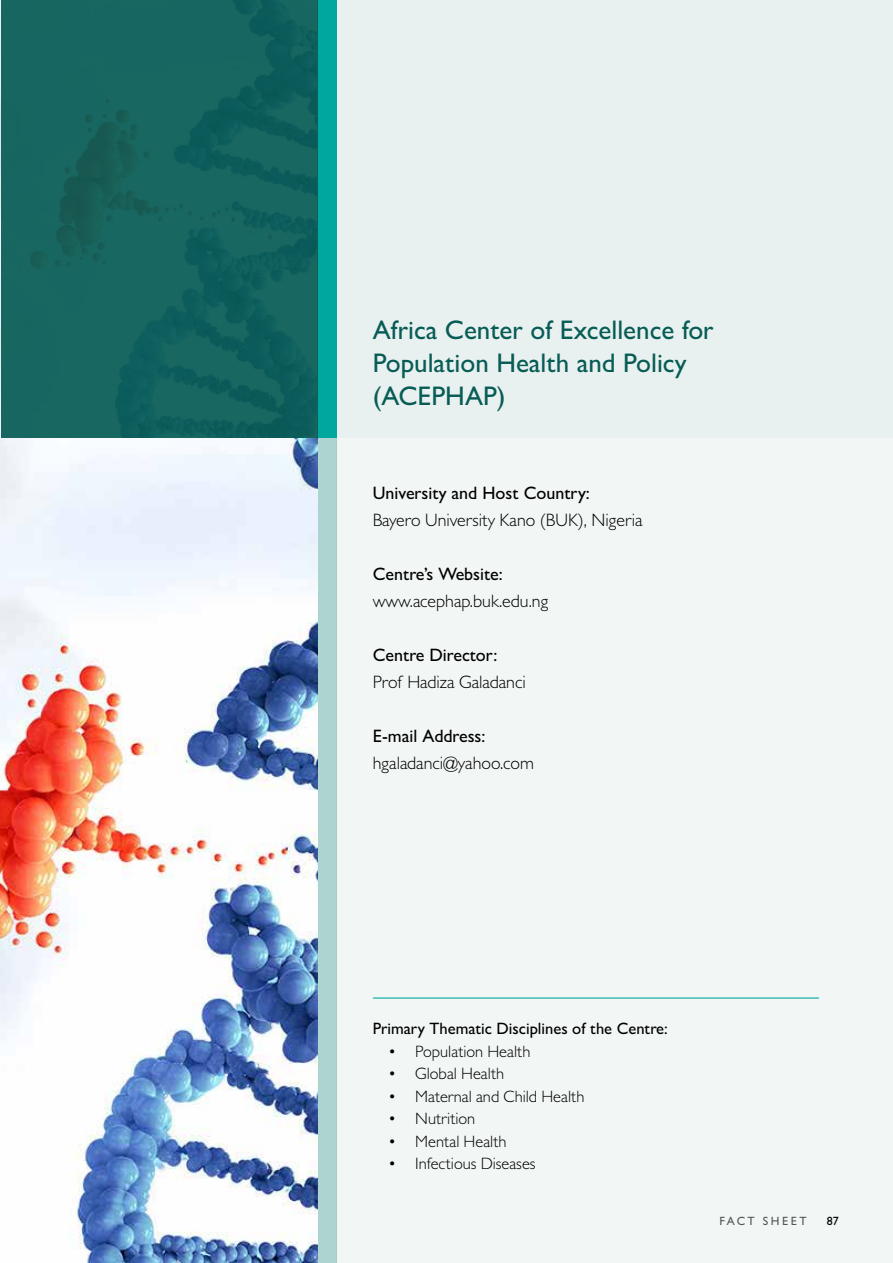
<style>
.page{position:relative;width:893px;height:1263px;background:#fff}
.page>*{position:absolute;margin:0;border:0;box-sizing:border-box;transform-origin:0 0}
.t1{font:500 27px/33px "Gill Sans MT Pro";color:#085c56}
.t2{font:300 18px "Gill Sans MT Pro";color:#000}
.t3{font:500 18px "Gill Sans MT Pro";color:#000}
.t4{font:300 16.5px "Gill Sans MT Pro";color:#000}
.t5{font:500 16.5px "Gill Sans MT Pro";color:#000}
.t6{font:500 12px "Gill Sans MT Pro";letter-spacing:.2em;color:#58595b}
.t7{font:500 12px "Gill Sans MT Pro";color:#000}
</style>
<div class="page">
<div style="left:317px;top:438px;width:20px;height:825px;background:#add4d1"></div>
<img style="left:1px;top:438px;width:316px;height:825px">
<div style="left:337px;top:438px;width:556px;height:825px;background:#f2f7f6"></div>
<div style="left:337px;top:0;width:556px;height:438px;background:#e8f1f0"></div>
<div style="left:317px;top:0;width:20px;height:438px;background:#00a79e"></div>
<div style="left:1px;top:0;width:316px;height:438px;background:linear-gradient(to right,#1a6660,#11615d)"></div>
<hr style="left:373px;top:997px;width:446px;height:1px;background:#00a79e">
<h1 class="t1" style="left:373px;top:314px;width:342px">Africa Center of Excellence for<br>Population Health and Policy (ACEPHAP)</h1>
<p class="t3" style="left:373px;top:482px;width:219px">University and Host Country:</p>
<p class="t2" style="left:373px;top:509px;width:271px">Bayero University Kano (BUK), Nigeria</p>
<p class="t3" style="left:373px;top:563px;width:132px">Centre’s Website:</p>
<p class="t2" style="left:373px;top:590px;width:177px">www.acephap.buk.edu.ng</p>
<p class="t3" style="left:373px;top:644px;width:126px">Centre Director:</p>
<p class="t2" style="left:373px;top:671px;width:155px">Prof Hadiza Galadanci</p>
<p class="t3" style="left:373px;top:725px;width:114px">E-mail Address:</p>
<p class="t2" style="left:373px;top:752px;width:163px">hgaladanci@yahoo.com</p>
<p class="t5" style="left:373px;top:1019px;width:297px">Primary Thematic Disciplines of the Centre:</p>
<p class="t4" style="left:388px;top:1041px;width:144px">• Population Health</p>
<p class="t4" style="left:388px;top:1064px;width:117px">• Global Health</p>
<p class="t4" style="left:388px;top:1086px;width:198px">• Maternal and Child Health</p>
<p class="t4" style="left:388px;top:1109px;width:89px">• Nutrition</p>
<p class="t4" style="left:388px;top:1131px;width:120px">• Mental Health</p>
<p class="t4" style="left:388px;top:1154px;width:149px">• Infectious Diseases</p>
<p class="t6" style="left:719px;top:1214px;width:89px">FACT SHEET</p>
<p class="t7" style="left:827px;top:1214px;width:13px">87</p>
</div>
